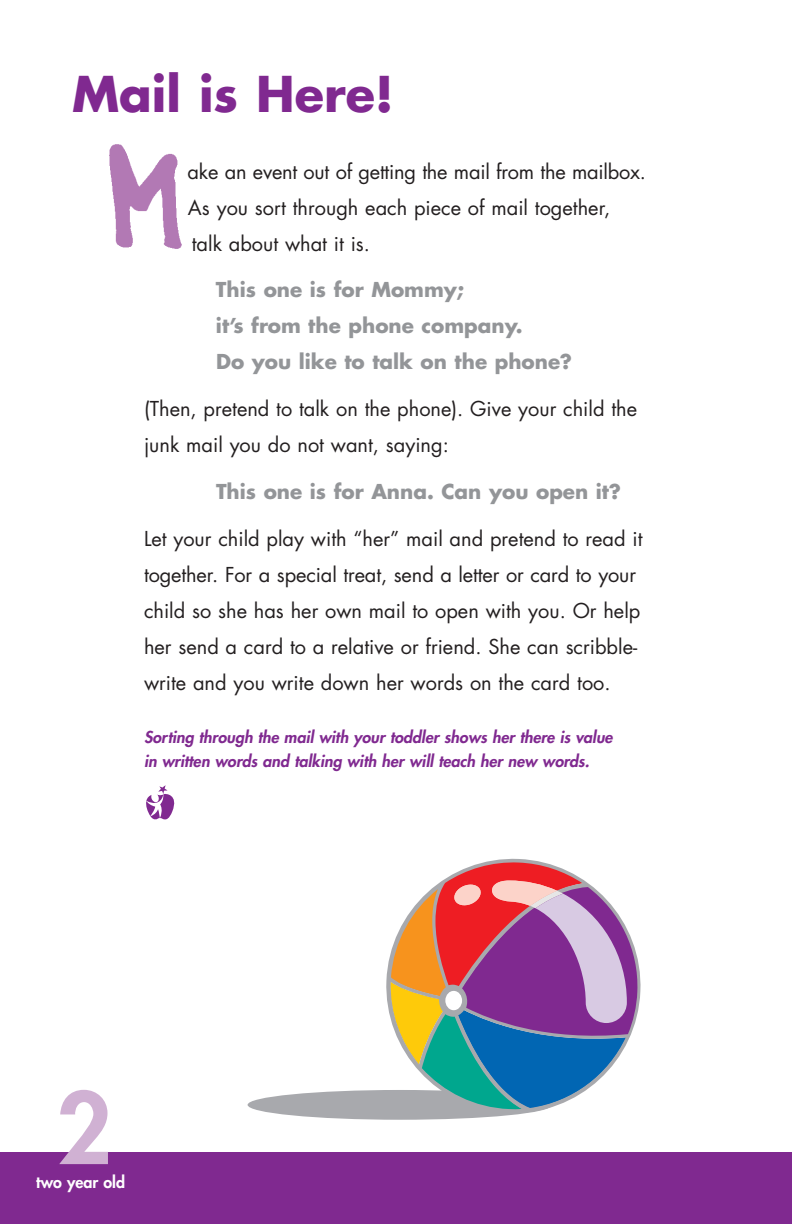
<style>
.page{position:relative;width:792px;height:1224px;background:#fff}
.page>*{position:absolute;margin:0;border:0;box-sizing:border-box;transform-origin:0 0}
.t1{font:800 96px "Futura";color:#d0b1d3}
.t2{font:700 48px "Futura";color:#802990}
.t3{font:20px/36px "Futura";color:#231f20}
.t4{font:700 20px/36px "Futura";color:#939598}
.t5{font:italic 800 16px/24px "Futura";color:#802990}
.t6{font:800 16px "Futura";color:#fff}
</style>
<div class="page">
<div style="left:0;top:1152px;width:792px;height:72px;background:#802990"></div>
<svg style="left:146px;top:785px;width:29px;height:35px"></svg>
<img style="left:109px;top:144px;width:73px;height:105px">
<div style="left:248px;top:1090px;width:304px;height:30px;background:#a8a9ad;border-radius:50%"></div>
<svg style="left:389px;top:860px;width:251px;height:250px"></svg>
<h2 class="t2" style="left:72px;top:72px;width:323px">Mail is Here!</h2>
<p class="t3" style="left:188px;top:155px;width:460px">ake an event out of getting the mail from the mailbox.<br>As you sort through each piece of mail together,<br>talk about what it is.</p>
<p class="t4" style="left:216px;top:274px;width:358px">This one is for Mommy;<br>it’s from the phone company.<br>Do you like to talk on the phone?</p>
<p class="t3" style="left:144px;top:393px;width:495px">(Then, pretend to talk on the phone). Give your child the junk mail you do not want, saying:</p>
<p class="t4" style="left:216px;top:475px;width:407px">This one is for Anna. Can you open it?</p>
<p class="t3" style="left:144px;top:522px;width:500px">Let your child play with “her” mail and pretend to read it together. For a special treat, send a letter or card to your child so she has her own mail to open with you. Or help her send a card to a relative or friend. She can scribble&shy;write and you write down her words on the card too.</p>
<p class="t5" style="left:144px;top:726px;width:470px">Sorting through the mail with your toddler shows her there is value in written words and talking with her will teach her new words.</p>
<h1 class="t1" style="left:57px;top:1083px;width:57px">2</h1>
<p class="t6" style="left:36px;top:1174px;width:90px">two year old</p>
</div>
